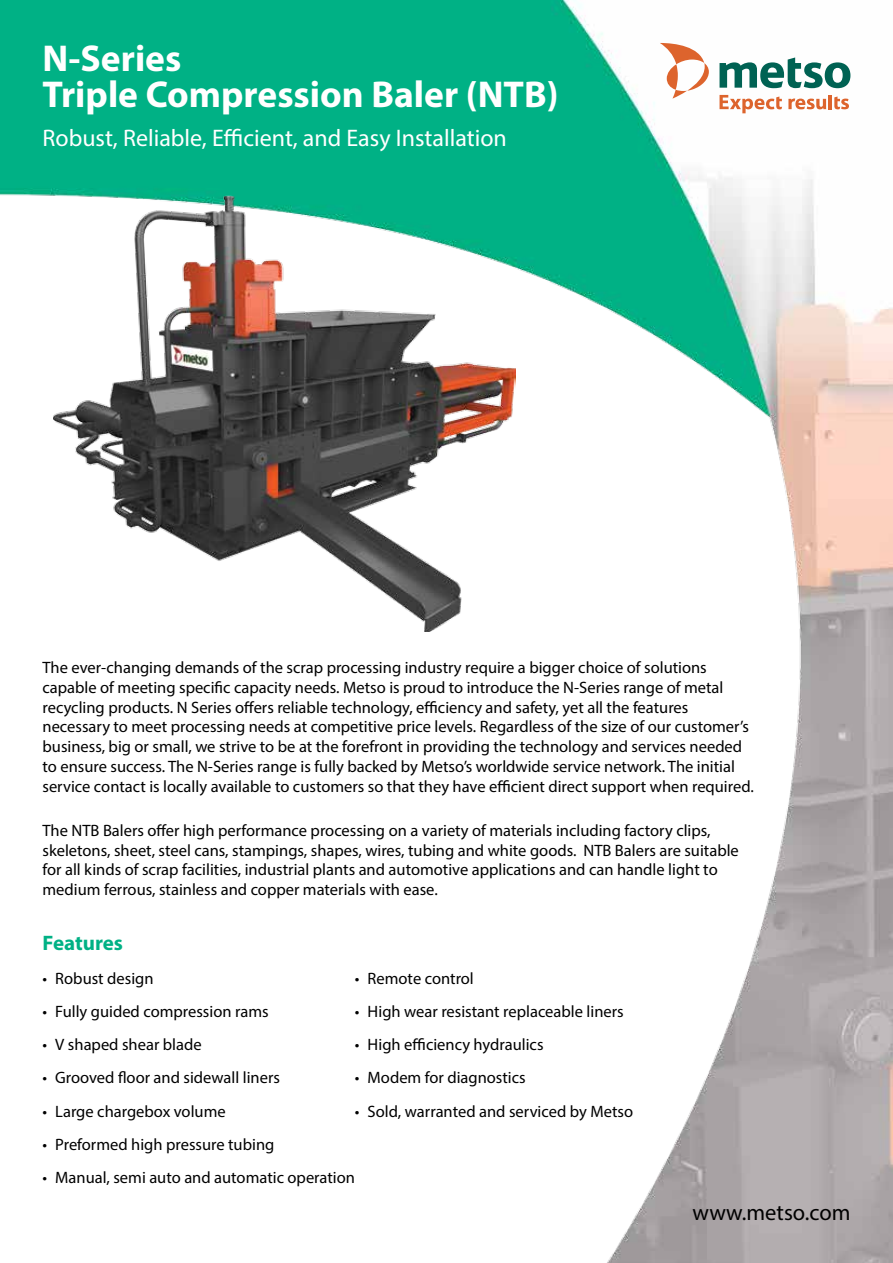
<style>
.page{position:relative;width:893px;height:1263px;background:#fff}
.page>*{position:absolute;margin:0;border:0;box-sizing:border-box;transform-origin:0 0}
.t1{font:700 37.5px/36px "Myriad Pro";color:#fff}
.t2{font:24px "Myriad Pro";color:#fff}
.t3{font:22.5px "Myriad Pro";color:#000}
.t4{font:700 21px "Myriad Pro";color:#00b185}
.t5{font:16.5px/19.8px "Myriad Pro";color:#000}
</style>
<div class="page">
<img style="left:0;top:0;width:893px;height:1263px">
<img style="left:54px;top:195px;width:461px;height:436px">
<svg style="left:719px;top:57px;width:131px;height:31px"></svg>
<svg style="left:660px;top:43px;width:49px;height:56px"></svg>
<hr style="left:828px;top:95px;width:4px;height:14px;background:#dd642d">
<svg style="left:719px;top:95px;width:63px;height:18px"></svg>
<svg style="left:834px;top:96px;width:15px;height:13px"></svg>
<svg style="left:788px;top:98px;width:38px;height:11px"></svg>
<h1 class="t1" style="left:43px;top:39px;width:517px">N-Series<br>Triple Compression Baler (NTB)</h1>
<h2 class="t2" style="left:43px;top:123px;width:466px">Robust, Reliable, Efficient, and Easy Installation</h2>
<p class="t5" style="left:43px;top:657px;width:713px">The ever-changing demands of the scrap processing industry require a bigger choice of solutions capable of meeting specific capacity needs. Metso is proud to introduce the N-Series range of metal recycling products. N Series offers reliable technology, efficiency and safety, yet all the features necessary to meet processing needs at competitive price levels. Regardless of the size of our customer’s business, big or small, we strive to be at the forefront in providing the technology and services needed to ensure success. The N-Series range is fully backed by Metso’s worldwide service network. The initial service contact is locally available to customers so that they have efficient direct support when required.</p>
<p class="t5" style="left:43px;top:820px;width:698px">The NTB Balers offer high performance processing on a variety of materials including factory clips, skeletons, sheet, steel cans, stampings, shapes, wires, tubing and white goods. NTB Balers are suitable for all kinds of scrap facilities, industrial plants and automotive applications and can handle light to medium ferrous, stainless and copper materials with ease.</p>
<p class="t4" style="left:43px;top:929px;width:82px">Features</p>
<p class="t5" style="left:355px;top:968px;width:120px">• Remote control</p>
<p class="t5" style="left:355px;top:1001px;width:270px">• High wear resistant replaceable liners</p>
<p class="t5" style="left:355px;top:1034px;width:190px">• High efficiency hydraulics</p>
<p class="t5" style="left:355px;top:1068px;width:172px">• Modem for diagnostics</p>
<p class="t5" style="left:355px;top:1101px;width:280px">• Sold, warranted and serviced by Metso</p>
<p class="t5" style="left:43px;top:968px;width:112px">• Robust design</p>
<p class="t5" style="left:43px;top:1001px;width:228px">• Fully guided compression rams</p>
<p class="t5" style="left:43px;top:1034px;width:161px">• V shaped shear blade</p>
<p class="t5" style="left:43px;top:1068px;width:239px">• Grooved floor and sidewall liners</p>
<p class="t5" style="left:43px;top:1101px;width:185px">• Large chargebox volume</p>
<p class="t5" style="left:43px;top:1134px;width:233px">• Preformed high pressure tubing</p>
<p class="t5" style="left:43px;top:1167px;width:314px">• Manual, semi auto and automatic operation</p>
<h3 class="t3" style="left:692px;top:1199px;width:159px">www.metso.com</h3>
</div>
